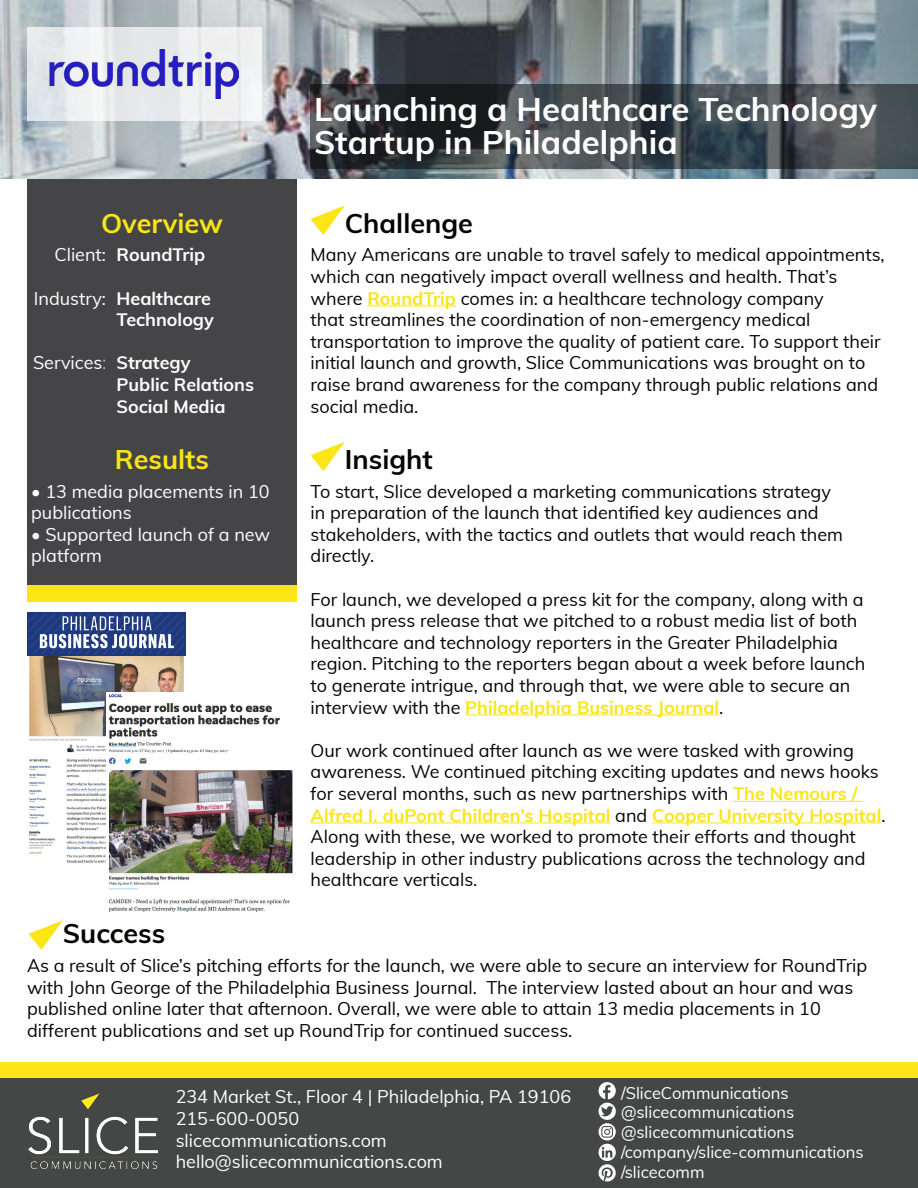
<style>
.page{position:relative;width:918px;height:1188px;background:#fff}
.page>*{position:absolute;margin:0;border:0;box-sizing:border-box;transform-origin:0 0}
.t1{font:700 32.7px/33px "Muli";color:#fff}
.t2{font:700 27px "Muli";color:#040503}
.t3{font:700 27px "Muli";color:#fbe514}
.t4{font:18px/21.6px "Muli";color:#040503}
.t5{font:18px/21.6px "Muli";color:#fff}
.t6{font:700 18px "Muli";color:#fff}
.t7{font:16.5px/19.8px "Muli";color:#fff}
.s1{font-family:"Raleway"}
.s2{font-weight:700;color:#fbe514}
</style>
<div class="page">
<div style="left:0;top:1078px;width:918px;height:110px;background:#454646"></div>
<img style="left:29px;top:1093px;width:129px;height:75px">
<div style="left:0;top:1063px;width:918px;height:15px;background:#fbe514"></div>
<svg style="left:598px;top:1082px;width:18px;height:100px"></svg>
<img style="left:0;top:0;width:918px;height:179px">
<hr style="left:465px;top:715px;width:254px;height:1px;background:#fbe514">
<hr style="left:733px;top:801px;width:129px;height:1px;background:#fbe514">
<hr style="left:311px;top:823px;width:300px;height:1px;background:#fbe514">
<hr style="left:652px;top:823px;width:229px;height:1px;background:#fbe514">
<svg style="left:310px;top:84px;width:608px;height:85px;background:#3d4448"></svg>
<div style="left:27px;top:27px;width:234px;height:94px;background:linear-gradient(to right,#e4e8ea,#f0f0f1)"></div>
<svg style="left:311px;top:206px;width:34px;height:29px"></svg>
<svg style="left:311px;top:442px;width:34px;height:29px"></svg>
<hr style="left:367px;top:306px;width:89px;height:1px;background:#fbe514">
<div style="left:27px;top:179px;width:270px;height:407px;background:#454547"></div>
<div style="left:27px;top:586px;width:270px;height:16px;background:#fbe514"></div>
<svg style="left:29px;top:920px;width:34px;height:30px"></svg>
<img style="left:50px;top:50px;width:189px;height:48px">
<img style="left:27px;top:655px;width:158px;height:208px">
<img style="left:27px;top:612px;width:158px;height:43px">
<img style="left:106px;top:692px;width:187px;height:220px">
<p class="t3" style="left:101px;top:203px;width:123px">Overview</p>
<p class="t5" style="left:54px;top:243px;width:53px">Client:</p>
<p class="t5" style="left:34px;top:286px;width:74px">Industry:</p>
<p class="t5" style="left:33px;top:351px;width:75px">Services<span class="s1">:</span></p>
<p class="t6" style="left:117px;top:242px;width:90px">RoundTrip</p>
<p class="t6" style="left:117px;top:285px;width:96px">Healthcare</p>
<p class="t6" style="left:117px;top:307px;width:99px">Technology</p>
<p class="t6" style="left:117px;top:350px;width:75px">Strategy</p>
<p class="t6" style="left:117px;top:371px;width:139px">Public Relations</p>
<p class="t6" style="left:117px;top:393px;width:110px">Social Media</p>
<p class="t3" style="left:115px;top:439px;width:96px">Results</p>
<p class="t5" style="left:31px;top:479px;width:240px">• 13 media placements in 10 publications</p>
<p class="t5" style="left:31px;top:523px;width:241px">• Supported launch of a new platform</p>
<p class="t1" style="left:314px;top:91px;width:564px">Launching a Healthcare Technology<br>Startup in Philadelphia</p>
<p class="t2" style="left:345px;top:203px;width:130px">Challenge</p>
<p class="t4" style="left:311px;top:243px;width:576px">Many Americans are unable to travel safely to medical appointments, which can negatively impact overall wellness and health. That’s where <span class="s2">RoundTrip</span> comes in: a healthcare technology company<br>that streamlines the coordination of non-emergency medical transportation to improve the quality of patient care. To support their initial launch and growth, Slice Communications was brought on to raise brand awareness for the company through public relations and social media.</p>
<p class="t2" style="left:345px;top:439px;width:89px">Insight</p>
<p class="t4" style="left:311px;top:479px;width:534px">To start, Slice developed a marketing communications strategy in preparation of the launch that identified key audiences and stakeholders, with the tactics and outlets that would reach them directly.</p>
<p class="t4" style="left:311px;top:587px;width:556px">For launch, we developed a press kit for the company, along with a launch press release that we pitched to a robust media list of both healthcare and technology reporters in the Greater Philadelphia region. Pitching to the reporters began about a week before launch to generate intrigue, and through that, we were able to secure an interview with the <span class="s2">Philadelphia Business Journal</span>.</p>
<p class="t4" style="left:311px;top:739px;width:577px">Our work continued after launch as we were tasked with growing awareness. We continued pitching exciting updates and news hooks for several months, such as new partnerships with <span class="s2">The Nemours / Alfred I. duPont Children’s Hospital</span> and <span class="s2">Cooper University Hospital</span>.<br>Along with these, we worked to promote their efforts and thought leadership in other industry publications across the technology and healthcare verticals.</p>
<p class="t2" style="left:63px;top:914px;width:104px">Success</p>
<p class="t4" style="left:27px;top:954px;width:842px">As a result of Slice’s pitching efforts for the launch, we were able to secure an interview for RoundTrip with John George of the Philadelphia Business Journal. The interview lasted about an hour and was published online later that afternoon. Overall, we were able to attain 13 media placements in 10 different publications and set up RoundTrip for continued success.</p>
<p class="t5" style="left:176px;top:1085px;width:397px">234 Market St., Floor 4 | Philadelphia, PA 19106<br>215-600-0050<br>slicecommunications.com hello@slicecommunications.com</p>
<p class="t7" style="left:621px;top:1082px;width:244px">/SliceCommunications @slicecommunications @slicecommunications /company/slice-communications /slicecomm</p>
</div>
